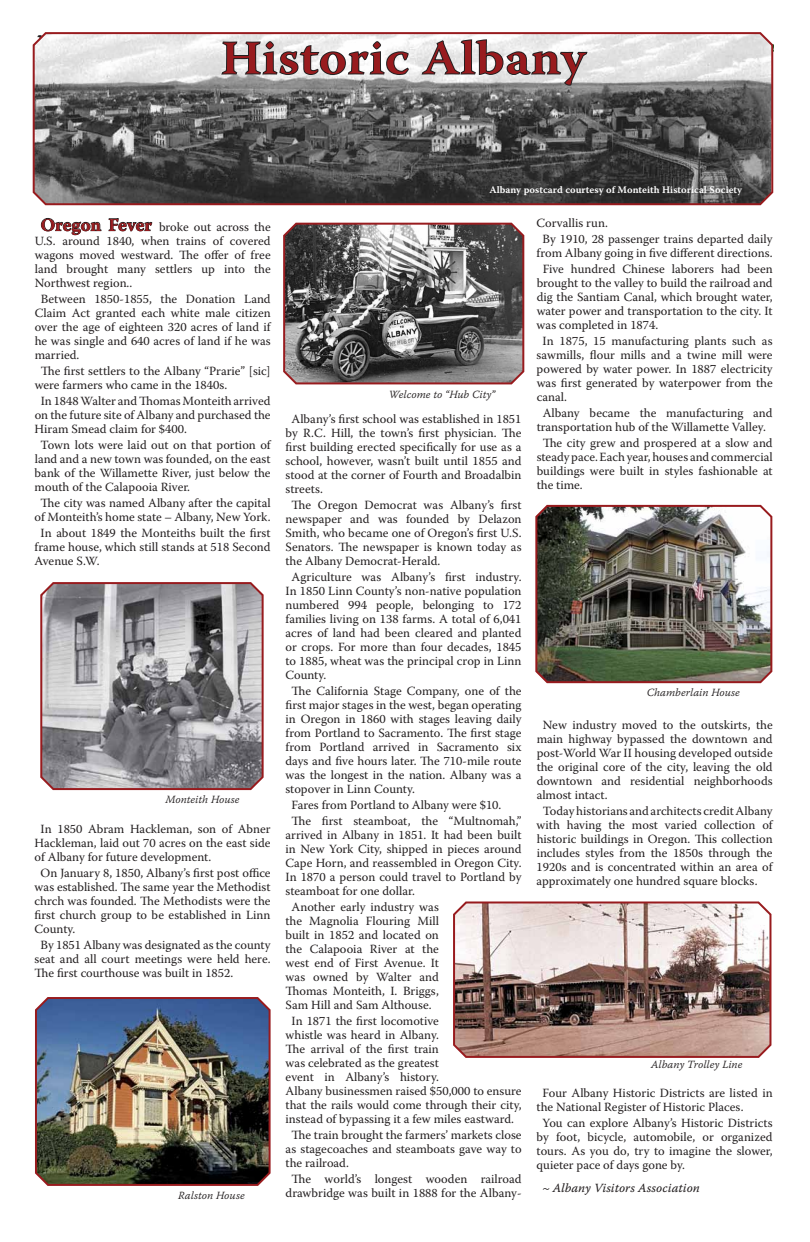
<style>
.page{position:relative;width:810px;height:1242px;background:#fff}
.page>*{position:absolute;margin:0;border:0;box-sizing:border-box;transform-origin:0 0}
.t1{font:46.8px "Warnock Pro Semibold Subh";letter-spacing:.03em;color:#981b1e;scale:1.11 1}
.t2{font:700 15px "Century Gothic";color:#231f20}
.t3{font:12.5px/14px "Warnock Pro";color:#231f20;text-align:justify}
.t4{font:12.5px "Warnock Pro It Capt";color:#231f20}
.t5{font:11px "Warnock Pro Light It Capt";color:#231f20}
.t6{font:10px "Warnock Pro Semibold Capt";color:#fff}
.s1{font-weight:700;font-size:18px;color:#981b1e}
</style>
<div class="page">
<svg style="left:32px;top:32px;width:742px;height:174px;background:#726e6e"></svg>
<svg style="left:41px;top:218px;width:61px;height:17px"></svg>
<svg style="left:108px;top:218px;width:44px;height:13px"></svg>
<svg style="left:220px;top:39px;width:190px;height:37px"></svg>
<svg style="left:420px;top:38px;width:169px;height:49px"></svg>
<svg style="left:40px;top:582px;width:224px;height:209px;background:#979296"></svg>
<svg style="left:283px;top:222px;width:242px;height:163px;background:#706c6c"></svg>
<img style="left:535px;top:504px;width:238px;height:180px">
<img style="left:35px;top:997px;width:236px;height:189px">
<svg style="left:453px;top:901px;width:319px;height:157px;background:#ae958f"></svg>
<p class="t2" style="left:36px;top:31px;width:18px">10</p>
<h1 class="t1" style="left:221px;top:30px;width:329px">Historic Albany</h1>
<p class="t6" style="left:489px;top:184px;width:254px">Albany postcard courtesy of Monteith Historical Society</p>
<p class="t3" style="left:35px;top:219px;width:238px;text-indent:6px"><span class="s1">Oregon Fever</span> broke out across the U.S. around 1840, when trains of covered wagons moved westward. The offer of free land brought many settlers up into the Northwest region..</p>
<p class="t3" style="left:35px;top:291px;width:238px;text-indent:6px">Between 1850-1855, the Donation Land Claim Act granted each white male citizen over the age of eighteen 320 acres of land if he was single and 640 acres of land if he was married.</p>
<p class="t3" style="left:35px;top:363px;width:237px;text-indent:6px">The first settlers to the Albany “Prarie” [sic] were farmers who came in the 1840s.</p>
<p class="t3" style="left:35px;top:393px;width:238px;text-indent:6px">In 1848Walter andThomasMonteith arrived on the future site of Albany and purchased the Hiram Smead claim for $400.</p>
<p class="t3" style="left:35px;top:437px;width:238px;text-indent:6px">Town lots were laid out on that portion of land and a new town was founded, on the east bank of the Willamette River, just below the mouth of the Calapooia River.</p>
<p class="t3" style="left:35px;top:495px;width:237px;text-align:center">The city was named Albany after the capital of Monteith’s home state – Albany, New York.</p>
<p class="t3" style="left:35px;top:525px;width:238px;text-indent:6px">In about 1849 the Monteiths built the first frame house, which still stands at 518 Second Avenue S.W.</p>
<p class="t5" style="left:166px;top:793px;width:76px">Monteith House</p>
<p class="t3" style="left:35px;top:821px;width:237px;text-indent:6px">In 1850 Abram Hackleman, son of Abner Hackleman, laid out 70 acres on the east side of Albany for future development.</p>
<p class="t3" style="left:35px;top:865px;width:238px;text-indent:6px">On January 8, 1850, Albany’s first post office was established. The same year the Methodist chrch was founded. The Methodists were the first church group to be established in Linn County.</p>
<p class="t3" style="left:35px;top:937px;width:238px;text-indent:6px">By 1851 Albany was designated as the county seat and all court meetings were held here.<br>The first courthouse was built in 1852.</p>
<p class="t5" style="left:178px;top:1189px;width:68px">Ralston House</p>
<p class="t5" style="left:389px;top:388px;width:108px">Welcome to “Hub City”</p>
<p class="t3" style="left:286px;top:411px;width:238px;text-indent:6px">Albany’s first school was established in 1851 by R.C. Hill, the town’s first physician. The first building erected specifically for use as a school, however, wasn’t built until 1855 and stood at the corner of Fourth and Broadalbin streets.</p>
<p class="t3" style="left:286px;top:497px;width:238px;text-indent:6px">The Oregon Democrat was Albany’s first newspaper and was founded by Delazon Smith, who became one of Oregon’s first U.S.<br>Senators. The newspaper is known today as the Albany Democrat-Herald.</p>
<p class="t3" style="left:286px;top:569px;width:238px;text-indent:6px">Agriculture was Albany’s first industry.<br>In 1850 Linn County’s non-native population numbered 994 people, belonging to 172 families living on 138 farms. A total of 6,041 acres of land had been cleared and planted or crops. For more than four decades, 1845 to 1885, wheat was the principal crop in Linn County.</p>
<p class="t3" style="left:285px;top:683px;width:238px;text-indent:6px">The California Stage Company, one of the first major stages in the west, began operating in Oregon in 1860 with stages leaving daily from Portland to Sacramento. The first stage from Portland arrived in Sacramento six days and five hours later. The 710-mile route was the longest in the nation. Albany was a stopover in Linn County.</p>
<p class="t3" style="left:291px;top:796px;width:231px;line-height:16px">Fares from Portland to Albany were $10.<br>The first steamboat, the “Multnomah,”</p>
<p class="t3" style="left:285px;top:827px;width:238px">arrived in Albany in 1851. It had been built in New York City, shipped in pieces around Cape Horn, and reassembled in Oregon City.<br>In 1870 a person could travel to Portland by steamboat for one dollar.</p>
<p class="t3" style="left:286px;top:899px;width:155px;text-align:center">Another early industry was the Magnolia Flouring Mill built in 1852 and located on the Calapooia River at the west end of First Avenue. It was owned by Walter and<br>Thomas Monteith, I. Briggs,<br>Sam Hill and Sam Althouse.</p>
<p class="t3" style="left:286px;top:1013px;width:238px;text-align:left;text-indent:6px">In 1871 the first locomotive<br>whistle was heard in Albany.<br>The arrival of the first train<br>was celebrated as the greatest<br>event in Albany’s history.<br>Albany businessmen raised $50,000 to ensure that the rails would come through their city, instead of bypassing it a few miles eastward.</p>
<p class="t3" style="left:286px;top:1127px;width:238px;text-indent:6px">The train brought the farmers’ markets close as stagecoaches and steamboats gave way to the railroad.</p>
<p class="t3" style="left:286px;top:1171px;width:238px;text-align:center">The world’s longest wooden railroad drawbridge was built in 1888 for the Albany-</p>
<p class="t3" style="left:543px;top:214px;width:232px;line-height:16px;text-indent:-6px">Corvallis run.<br>By 1910, 28 passenger trains departed daily</p>
<p class="t3" style="left:537px;top:244px;width:238px;line-height:16px;text-align:center">from Albany going in five different directions.<br>Five hundred Chinese laborers had been</p>
<p class="t3" style="left:537px;top:275px;width:238px">brought to the valley to build the railroad and dig the Santiam Canal, which brought water, water power and transportation to the city. It was completed in 1874.</p>
<p class="t3" style="left:537px;top:333px;width:238px;text-indent:6px">In 1875, 15 manufacturing plants such as sawmills, flour mills and a twine mill were powered by water power. In 1887 electricity was first generated by waterpower from the canal.</p>
<p class="t3" style="left:537px;top:405px;width:237px;text-align:center">Albany became the manufacturing and transportation hub of the Willamette Valley.</p>
<p class="t3" style="left:537px;top:435px;width:238px;text-indent:6px">The city grew and prospered at a slow and steady pace.Each year, houses and commercial buildings were built in styles fashionable at the time.</p>
<p class="t5" style="left:647px;top:686px;width:95px">Chamberlain House</p>
<p class="t3" style="left:537px;top:717px;width:238px;text-indent:6px">New industry moved to the outskirts, the main highway bypassed the downtown and post-World War II housing developed outside the original core of the city, leaving the old downtown and residential neighborhoods almost intact.</p>
<p class="t3" style="left:537px;top:803px;width:238px;text-indent:6px">Todayhistorians and architects creditAlbany with having the most varied collection of historic buildings in Oregon. This collection includes styles from the 1850s through the 1920s and is concentrated within an area of approximately one hundred square blocks.</p>
<p class="t5" style="left:651px;top:1058px;width:93px">Albany Trolley Line</p>
<p class="t3" style="left:537px;top:1085px;width:237px;text-indent:6px">Four Albany Historic Districts are listed in the National Register of Historic Places.</p>
<p class="t3" style="left:537px;top:1115px;width:238px;text-indent:6px">You can explore Albany’s Historic Districts by foot, bicycle, automobile, or organized tours. As you do, try to imagine the slower, quieter pace of days gone by.</p>
<p class="t4" style="left:543px;top:1180px;width:159px">~ Albany Visitors Association</p>
</div>
